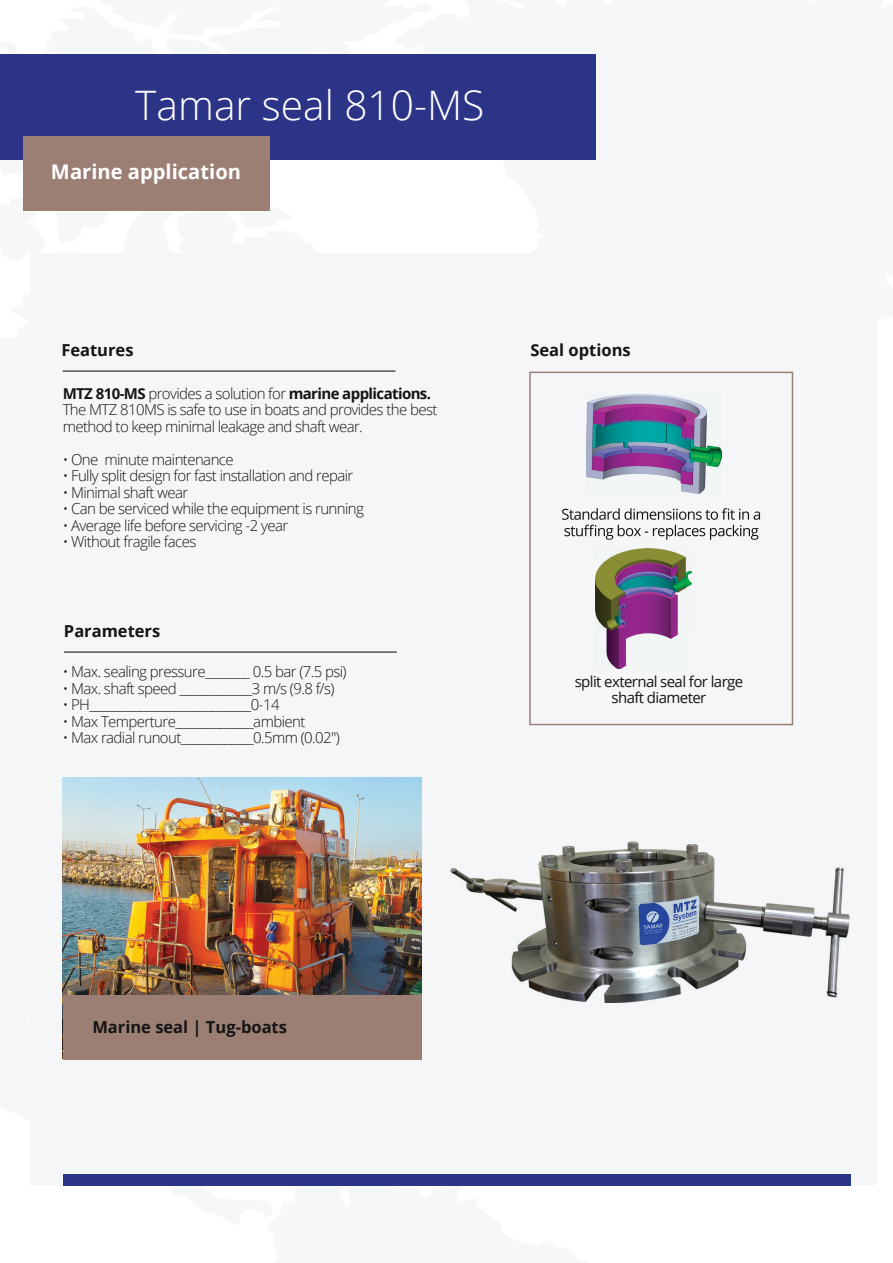
<style>
.page{position:relative;width:893px;height:1263px;background:#fff}
.page>*{position:absolute;margin:0;border:0;box-sizing:border-box;transform-origin:0 0}
.t1{font:300 40.65px "Open Sans";color:#fff}
.t2{font:700 20.1px "Open Sans";color:#fff}
.t3{font:700 16.5px "Open Sans";color:#151416}
.t4{font:300 15px/16.5px "Open Sans";letter-spacing:-.04em;color:#151416}
.t5{font:15px/16.5px "Open Sans";letter-spacing:-.04em;color:#151416;text-align:center}
.s1{font-weight:700}
</style>
<div class="page">
<img style="left:30px;top:262px;width:1px;height:923px">
<img style="left:63px;top:1185px;width:779px;height:1px">
<div style="left:31px;top:253px;width:846px;height:932px;background:#f4f6f7"></div>
<div style="left:0;top:54px;width:596px;height:106px;background:#2c3487"></div>
<div style="left:23px;top:137px;width:247px;height:74px;background:#9c7f74"></div>
<hr style="left:63px;top:370px;width:332px;height:2px;background:#201d1e">
<hr style="left:64px;top:651px;width:333px;height:2px;background:#201d1e">
<img style="left:63px;top:778px;width:358px;height:217px">
<div style="left:63px;top:995px;width:358px;height:64px;background:#9c7f74"></div>
<img style="left:451px;top:842px;width:398px;height:161px">
<svg style="left:529px;top:372px;width:264px;height:353px"></svg>
<img style="left:586px;top:394px;width:135px;height:99px">
<img style="left:596px;top:548px;width:96px;height:121px">
<svg style="left:562px;top:508px;width:198px;height:32px"></svg>
<div style="left:63px;top:1174px;width:788px;height:11px;background:#2c3487"></div>
<h1 class="t1" style="left:135px;top:78px;width:351px">Tamar seal 810-MS</h1>
<h2 class="t2" style="left:51px;top:157px;width:192px">Marine application</h2>
<p class="t3" style="left:61px;top:339px;width:74px">Features</p>
<p class="t4" style="left:63px;top:385px;width:376px"><span class="s1">MTZ 810-MS</span> provides a solution for <span class="s1">marine applications.<br></span>The MTZ 810MS is safe to use in boats and provides the best method to keep minimal leakage and shaft wear.</p>
<p class="t4" style="left:63px;top:451px;width:172px">• One minute maintenance</p>
<p class="t4" style="left:63px;top:467px;width:292px">• Fully split design for fast installation and repair</p>
<p class="t4" style="left:63px;top:484px;width:127px">• Minimal shaft wear</p>
<p class="t4" style="left:63px;top:500px;width:303px">• Can be serviced while the equipment is running</p>
<p class="t4" style="left:63px;top:517px;width:227px">• Average life before servicing -2 year</p>
<p class="t4" style="left:63px;top:533px;width:135px">• Without fragile faces</p>
<p class="t3" style="left:64px;top:619px;width:98px">Parameters</p>
<p class="t4" style="left:63px;top:663px;width:285px">• Max. sealing pressure________ 0.5 bar (7.5 psi)</p>
<p class="t4" style="left:63px;top:679px;width:273px">• Max. shaft speed _____________3 m/s (9.8 f/s)</p>
<p class="t4" style="left:63px;top:696px;width:218px">• PH_____________________________0-14</p>
<p class="t4" style="left:63px;top:712px;width:244px">• Max Temperture______________ambient</p>
<p class="t4" style="left:63px;top:729px;width:279px">• Max radial runout_____________0.5mm (0.02")</p>
<p class="t3" style="left:530px;top:339px;width:102px">Seal options</p>
<p class="t5" style="left:575px;top:673px;width:170px">split external seal for large shaft diameter</p>
<p class="t3" style="left:92px;top:1015px;width:196px">Marine seal | Tug-boats</p>
</div>
